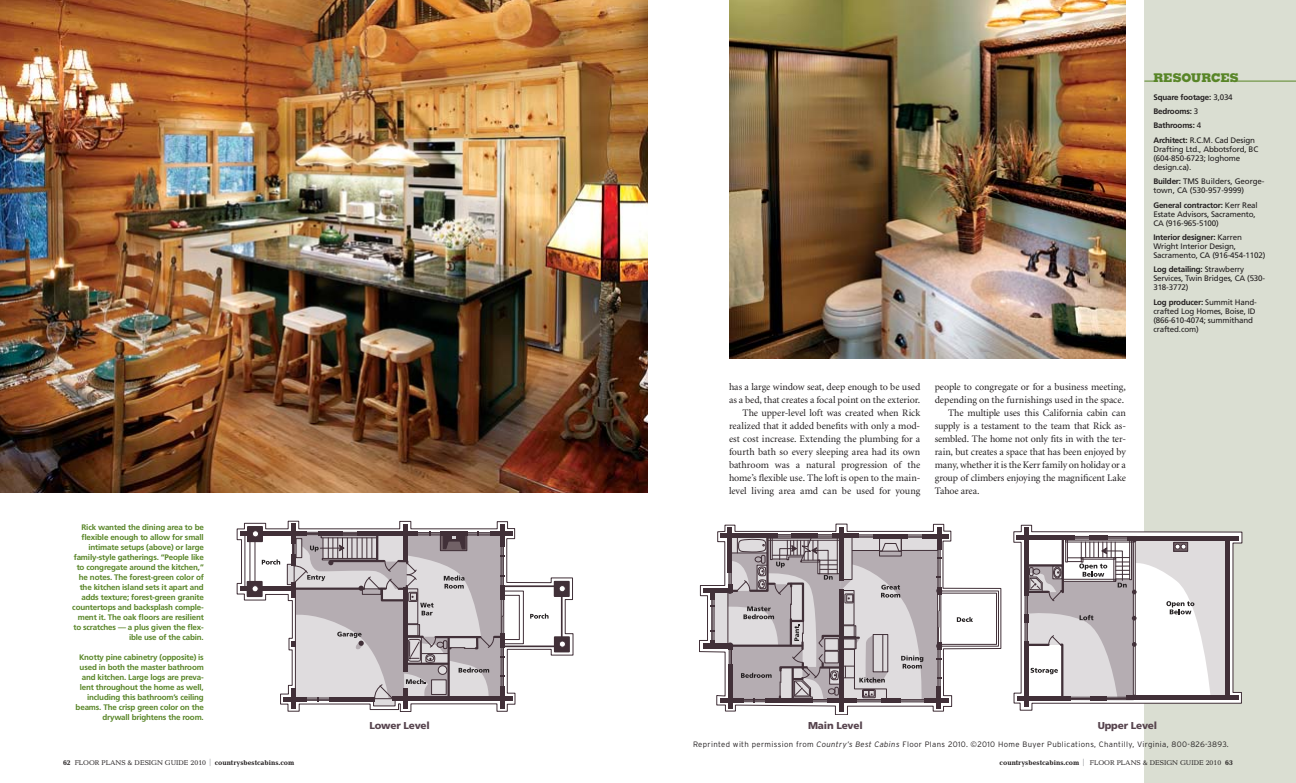
<style>
.page{position:relative;width:1296px;height:783px;background:#fff}
.page>*{position:absolute;margin:0;border:0;box-sizing:border-box;transform-origin:0 0}
.t1{font:800 12px "Memphis";letter-spacing:-.005em;color:#588527}
.t2{font:10px/13px "Minion";letter-spacing:-.005em;color:#231f20;text-align:right}
.t3{font:900 10px "Frutiger";letter-spacing:-.02em;color:#57444e}
.t4{font:700 8px/10px "Frutiger";letter-spacing:-.02em;color:#588527;text-align:right}
.t5{font:8px/9px "Frutiger";letter-spacing:-.02em;color:#231f20}
.t6{font:700 8px/14.4px "Frutiger";letter-spacing:-.02em;color:#231f20}
.t7{font:300 7.8px "Interstate";letter-spacing:.045em;color:#231f20}
.t8{font:7px "Candida";color:#231f20}
.s1{font-weight:700}
.s2{font-size:10.5px;color:#939598}
.s3{font-weight:400}
.s4{font-style:italic}
</style>
<div class="page">
<div style="left:1144px;top:0;width:152px;height:783px;background:#daded2"></div>
<img style="left:730px;top:0;width:396px;height:359px">
<svg style="left:1144px;top:81px;width:12px;height:1px"></svg>
<hr style="left:1236px;top:81px;width:60px;height:1px;background:#588527">
<img style="left:0;top:0;width:648px;height:493px">
<svg style="left:237px;top:521px;width:336px;height:191px"></svg>
<svg style="left:291px;top:531px;width:214px;height:170px;background:#b4acb1"></svg>
<svg style="left:262px;top:559px;width:18px;height:6px"></svg>
<svg style="left:530px;top:614px;width:19px;height:5px"></svg>
<svg style="left:1014px;top:525px;width:228px;height:185px"></svg>
<div style="left:1024px;top:528px;width:5px;height:68px;background:#413038"></div>
<div style="left:1030px;top:536px;width:107px;height:3px;border:1px solid #413038"></div>
<div style="left:1016px;top:535px;width:59px;height:5px;background:#413038"></div>
<hr style="left:1089px;top:536px;width:19px;height:4px;background:#413038">
<div style="left:1024px;top:641px;width:5px;height:66px;background:#413038"></div>
<div style="left:1017px;top:696px;width:54px;height:5px;background:#413038"></div>
<hr style="left:1126px;top:696px;width:113px;height:4px;background:#413038">
<div style="left:1127px;top:536px;width:111px;height:5px;background:#413038"></div>
<div style="left:1225px;top:537px;width:5px;height:160px;background:#413038"></div>
<svg style="left:1024px;top:538px;width:201px;height:162px"></svg>
<svg style="left:699px;top:524px;width:302px;height:191px"></svg>
<div style="left:711px;top:597px;width:3px;height:50px;border:1px solid #413038"></div>
<svg style="left:711px;top:591px;width:4px;height:9px"></svg>
<div style="left:710px;top:640px;width:5px;height:9px;background:#413038"></div>
<hr style="left:925px;top:699px;width:24px;height:4px;background:#413038">
<hr style="left:873px;top:534px;width:35px;height:4px;background:#413038">
<hr style="left:791px;top:534px;width:27px;height:4px;background:#413038">
<div style="left:940px;top:593px;width:57px;height:52px;border:1px solid #413038"></div>
<svg style="left:957px;top:617px;width:16px;height:5px"></svg>
<svg style="left:727px;top:535px;width:215px;height:168px;background:#b0a8ac"></svg>
<p class="t4" style="left:72px;top:522px;width:133px">Rick wanted the dining area to be flexible enough to allow for small intimate setups (above) or large family-style gatherings. “People like to congregate around the kitchen,” he notes. The forest-green color of the kitchen island sets it apart and adds texture; forest-green granite countertops and backsplash comple&shy;ment it. The oak floors are resilient to scratches — a plus given the flex&shy;ible use of the cabin.</p>
<p class="t4" style="left:76px;top:652px;width:130px">Knotty pine cabinetry (opposite) is used in both the master bathroom and kitchen. Large logs are preva&shy;lent throughout the home as well, including this bathroom’s ceiling beams. The crisp green color on the drywall brightens the room.</p>
<p class="t8" style="left:63px;top:760px;width:233px"><span class="s1">62</span> FLOOR PLANS &amp; DESIGN GUIDE 2010 <span class="s2">|</span> <span class="s1">countrysbestcabins.com</span></p>
<p class="t2" style="left:729px;top:381px;width:193px">has a large window seat, deep enough to be used as a bed, that creates a focal point on the exterior.<br>The upper-level loft was created when Rick realized that it added benefits with only a mod&shy;est cost increase. Extending the plumbing for a fourth bath so every sleeping area had its own bathroom was a natural progression of the home’s flexible use. The loft is open to the main&shy;level living area amd can be used for young</p>
<p class="t2" style="left:935px;top:381px;width:193px">people to congregate or for a business meeting,</p>
<p class="t2" style="left:935px;top:394px;width:191px">depending on the furnishings used in the space.</p>
<p class="t2" style="left:948px;top:407px;width:179px">The multiple uses this California cabin can</p>
<p class="t2" style="left:935px;top:420px;width:193px">supply is a testament to the team that Rick as-</p>
<p class="t2" style="left:935px;top:433px;width:193px">sembled. The home not only fits in with the ter-</p>
<p class="t2" style="left:935px;top:446px;width:193px">rain, but creates a space that has been enjoyed by</p>
<p class="t2" style="left:935px;top:459px;width:193px">many, whether it is the Kerr family on holiday or a</p>
<p class="t2" style="left:935px;top:472px;width:193px">group of climbers enjoying the magnificent Lake</p>
<p class="t2" style="left:935px;top:485px;width:46px">Tahoe area.</p>
<p class="t1" style="left:1153px;top:73px;width:87px">RESOURCES</p>
<p class="t6" style="left:1153px;top:90px;width:103px">Square footage: <span class="s3">3,034<br></span>Bedrooms: <span class="s3">3<br></span>Bathrooms: <span class="s3">4<br></span>Architect: <span class="s3">R.C.M. Cad Design</span></p>
<p class="t5" style="left:1153px;top:145px;width:106px">Drafting Ltd., Abbotsford, BC (604-850-6723; loghome design.ca).</p>
<p class="t5" style="left:1153px;top:178px;width:113px"><span class="s1">Builder:</span> TMS Builders, George&shy;town, CA (530-957-9999)</p>
<p class="t5" style="left:1153px;top:201px;width:106px"><span class="s1">General contractor:</span> Kerr Real<br>Estate Advisors, Sacramento,<br>CA (916-965-5100)</p>
<p class="t5" style="left:1153px;top:233px;width:113px"><span class="s1">Interior designer:</span> Karren<br>Wright Interior Design,<br>Sacramento, CA (916-454-1102)</p>
<p class="t5" style="left:1153px;top:266px;width:113px"><span class="s1">Log detailing:</span> Strawberry<br>Services, Twin Bridges, CA (530-<br>318-3772)</p>
<p class="t5" style="left:1153px;top:298px;width:105px"><span class="s1">Log producer:</span> Summit Hand&shy;crafted Log Homes, Boise, ID (866-610-4074; summithand crafted.com)</p>
<p class="t3" style="left:369px;top:722px;width:62px">Lower Level</p>
<p class="t3" style="left:808px;top:722px;width:56px">Main Level</p>
<p class="t3" style="left:1098px;top:722px;width:61px">Upper Level</p>
<p class="t7" style="left:693px;top:742px;width:537px">Reprinted with permission from <span class="s4">Country’s Best Cabins</span> Floor Plans 2010. ©2010 Home Buyer Publications, Chantilly, Virginia, 800-826-3893.</p>
<p class="t8" style="left:1000px;top:760px;width:235px"><span class="s1">countrysbestcabins.com</span> <span class="s2">|</span> FLOOR PLANS &amp; DESIGN GUIDE 2010 <span class="s1">63</span></p>
</div>
